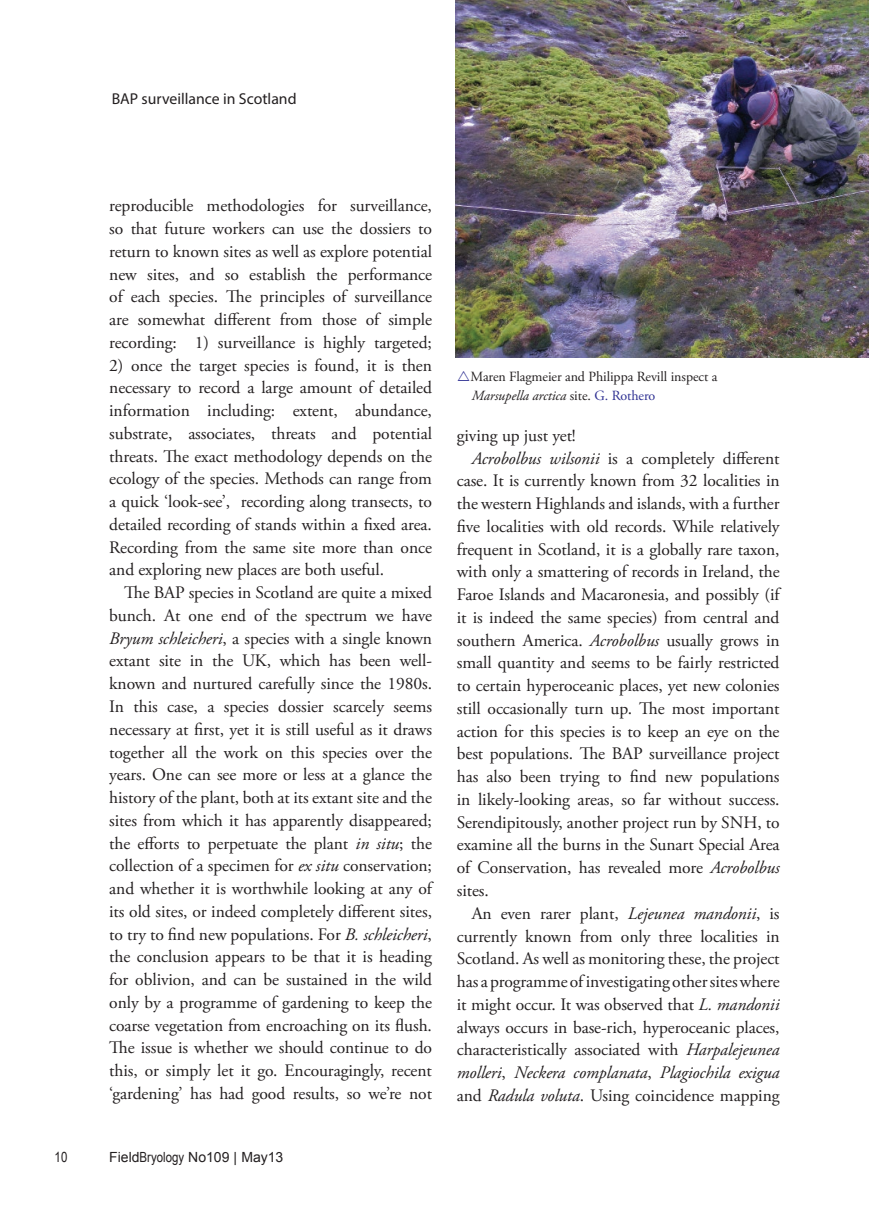
<style>
.page{position:relative;width:869px;height:1216px;background:#fff}
.page>*{position:absolute;margin:0;border:0;box-sizing:border-box;transform-origin:0 0}
.Article_Text{font:17.5px/22.8px "Adobe Garamond Pro";letter-spacing:-.005em;color:#231f20;text-align:justify}
.Running_head_L{font:15.75px "Myriad Pro";color:#231f20}
.Figure_Legend{font:14px/19.2px "Adobe Garamond Pro";letter-spacing:-.005em;color:#231f20}
.t1{font:14px "Arial";color:#231f20}
.t2{font:14px "Arial Narrow";color:#231f20}
.s1{font-style:italic}
.s2{font-family:"Arial Narrow"}
.s3{color:#2e3092}
</style>
<div class="page">
<img style="left:455px;top:0;width:413px;height:357px">
<p class="Running_head_L" style="left:112px;top:89px;width:186px">BAP surveillance in Scotland</p>
<p class="Article_Text" style="left:109px;top:195px;width:324px">reproducible methodologies for surveillance, so that future workers can use the dossiers to return to known sites as well as explore potential new sites, and so establish the performance of each species. The principles of surveillance are somewhat different from those of simple recording: 1) surveillance is highly targeted;</p>
<p class="Article_Text" style="left:109px;top:354px;width:324px">2) once the target species is found, it is then necessary to record a large amount of detailed information including: extent, abundance, substrate, associates, threats and potential threats. The exact methodology depends on the ecology of the species. Methods can range from a quick ‘look-see’, recording along transects, to detailed recording of stands within a fixed area.<br>Recording from the same site more than once and exploring new places are both useful.</p>
<p class="Article_Text" style="left:109px;top:582px;width:324px;text-indent:15px">The BAP species in Scotland are quite a mixed bunch. At one end of the spectrum we have <span class="s1">Bryum schleicheri</span>, a species with a single known extant site in the UK, which has been well&shy;known and nurtured carefully since the 1980s.<br>In this case, a species dossier scarcely seems necessary at first, yet it is still useful as it draws together all the work on this species over the years. One can see more or less at a glance the history of the plant, both at its extant site and the sites from which it has apparently disappeared; the efforts to perpetuate the plant <span class="s1">in situ</span>; the collection of a specimen for <span class="s1">ex situ</span> conservation; and whether it is worthwhile looking at any of its old sites, or indeed completely different sites, to try to find new populations. For <span class="s1">B. schleicheri</span>, the conclusion appears to be that it is heading for oblivion, and can be sustained in the wild only by a programme of gardening to keep the coarse vegetation from encroaching on its flush.<br>The issue is whether we should continue to do this, or simply let it go. Encouragingly, recent ‘gardening’ has had good results, so we’re not</p>
<p class="t2" style="left:55px;top:1146px;width:14px">10</p>
<p class="t1" style="left:109px;top:1147px;width:176px">Field<span class="s2">Bryology</span> No109 | May13</p>
<p class="Figure_Legend" style="left:470px;top:367px;width:248px">Maren Flagmeier and Philippa Revill inspect a<br><span class="s1">Marsupella arctica</span> site. <span class="s3">G. Rothero</span></p>
<p class="Article_Text" style="left:456px;top:424px;width:120px">giving up just yet!</p>
<p class="Article_Text" style="left:456px;top:447px;width:324px;text-indent:15px"><span class="s1">Acrobolbus wilsonii</span> is a completely different case. It is currently known from 32 localities in the western Highlands and islands, with a further five localities with old records. While relatively frequent in Scotland, it is a globally rare taxon, with only a smattering of records in Ireland, the Faroe Islands and Macaronesia, and possibly (if it is indeed the same species) from central and southern America. <span class="s1">Acrobolbus</span> usually grows in small quantity and seems to be fairly restricted to certain hyperoceanic places, yet new colonies still occasionally turn up. The most important action for this species is to keep an eye on the best populations. The BAP surveillance project has also been trying to find new populations in likely-looking areas, so far without success.<br>Serendipitously, another project run by SNH, to examine all the burns in the Sunart Special Area of Conservation, has revealed more <span class="s1">Acrobolbus </span>sites.</p>
<p class="Article_Text" style="left:456px;top:902px;width:324px;text-indent:15px">An even rarer plant, <span class="s1">Lejeunea mandonii</span>, is currently known from only three localities in Scotland. As well as monitoring these, the project has a programme of investigating other sites where it might occur. It was observed that <span class="s1">L. mandonii </span>always occurs in base-rich, hyperoceanic places, characteristically associated with <span class="s1">Harpalejeunea molleri</span>, <span class="s1">Neckera complanata</span>, <span class="s1">Plagiochila exigua </span>and <span class="s1">Radula voluta</span>. Using coincidence mapping</p>
</div>
